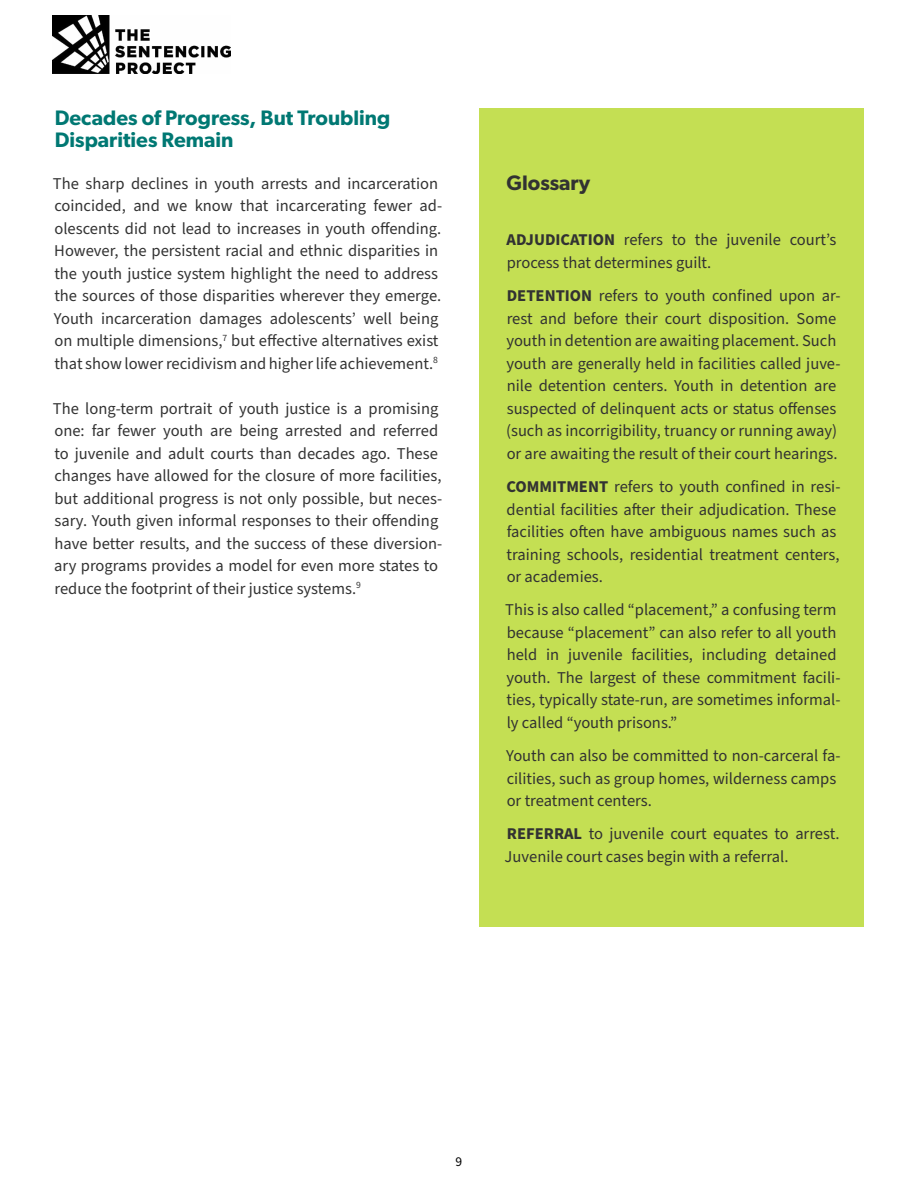
<style>
.page{position:relative;width:918px;height:1188px;background:#fff}
.page>*{position:absolute;margin:0;border:0;box-sizing:border-box;transform-origin:0 0}
.t1{font:600 21px/22.5px "Gibson";color:#007873}
.t2{font:600 21px "Gibson";color:#323232}
.t3{font:16.5px/22.5px "Source Sans Pro";color:#323232}
.t4{font:16.5px/22.5px "Source Sans Pro";color:#333}
.t5{font:13.5px "Source Sans Pro";color:#000}
.s1{font-weight:700}
</style>
<div class="page">
<div style="left:479px;top:108px;width:385px;height:819px;background:#c4df53"></div>
<img style="left:53px;top:16px;width:178px;height:57px">
<p class="t1" style="left:55px;top:106px;width:337px">Decades of Progress, But Troubling<br>Disparities Remain</p>
<p class="t4" style="left:53px;top:173px;width:391px">The sharp declines in youth arrests and incarceration coincided, and we know that incarcerating fewer ad&shy;olescents did not lead to increases in youth offending.<br>However, the persistent racial and ethnic disparities in the youth justice system highlight the need to address the sources of those disparities wherever they emerge.<br>Youth incarceration damages adolescents’ well being on multiple dimensions,<sup>7</sup> but effective alternatives exist that show lower recidivism and higher life achievement.<sup>8</sup></p>
<p class="t4" style="left:53px;top:398px;width:391px">The long-term portrait of youth justice is a promising one: far fewer youth are being arrested and referred to juvenile and adult courts than decades ago. These changes have allowed for the closure of more facilities, but additional progress is not only possible, but neces&shy;sary. Youth given informal responses to their offending have better results, and the success of these diversion&shy;ary programs provides a model for even more states to reduce the footprint of their justice systems.<sup>9</sup></p>
<p class="t2" style="left:507px;top:170px;width:85px">Glossary</p>
<p class="t3" style="left:506px;top:229px;width:331px"><span class="s1">ADJUDICATION</span> refers to the juvenile court’s process that determines guilt.</p>
<p class="t3" style="left:506px;top:285px;width:336px"><span class="s1">DETENTION</span> refers to youth confined upon ar&shy;rest and before their court disposition. Some youth in detention are awaiting placement. Such youth are generally held in facilities called juve&shy;nile detention centers. Youth in detention are suspected of delinquent acts or status offenses (such as incorrigibility, truancy or running away) or are awaiting the result of their court hearings.</p>
<p class="t3" style="left:506px;top:476px;width:335px"><span class="s1">COMMITMENT</span> refers to youth confined in resi&shy;dential facilities after their adjudication. These facilities often have ambiguous names such as training schools, residential treatment centers, or academies.</p>
<p class="t3" style="left:505px;top:599px;width:337px">This is also called “placement,” a confusing term because “placement” can also refer to all youth held in juvenile facilities, including detained youth. The largest of these commitment facili&shy;ties, typically state-run, are sometimes informal&shy;ly called “youth prisons.”</p>
<p class="t3" style="left:506px;top:745px;width:336px">Youth can also be committed to non-carceral fa&shy;cilities, such as group homes, wilderness camps or treatment centers.</p>
<p class="t3" style="left:505px;top:823px;width:336px"><span class="s1">REFERRAL</span> to juvenile court equates to arrest.<br>Juvenile court cases begin with a referral.</p>
<p class="t5" style="left:456px;top:1153px;width:8px">9</p>
</div>
